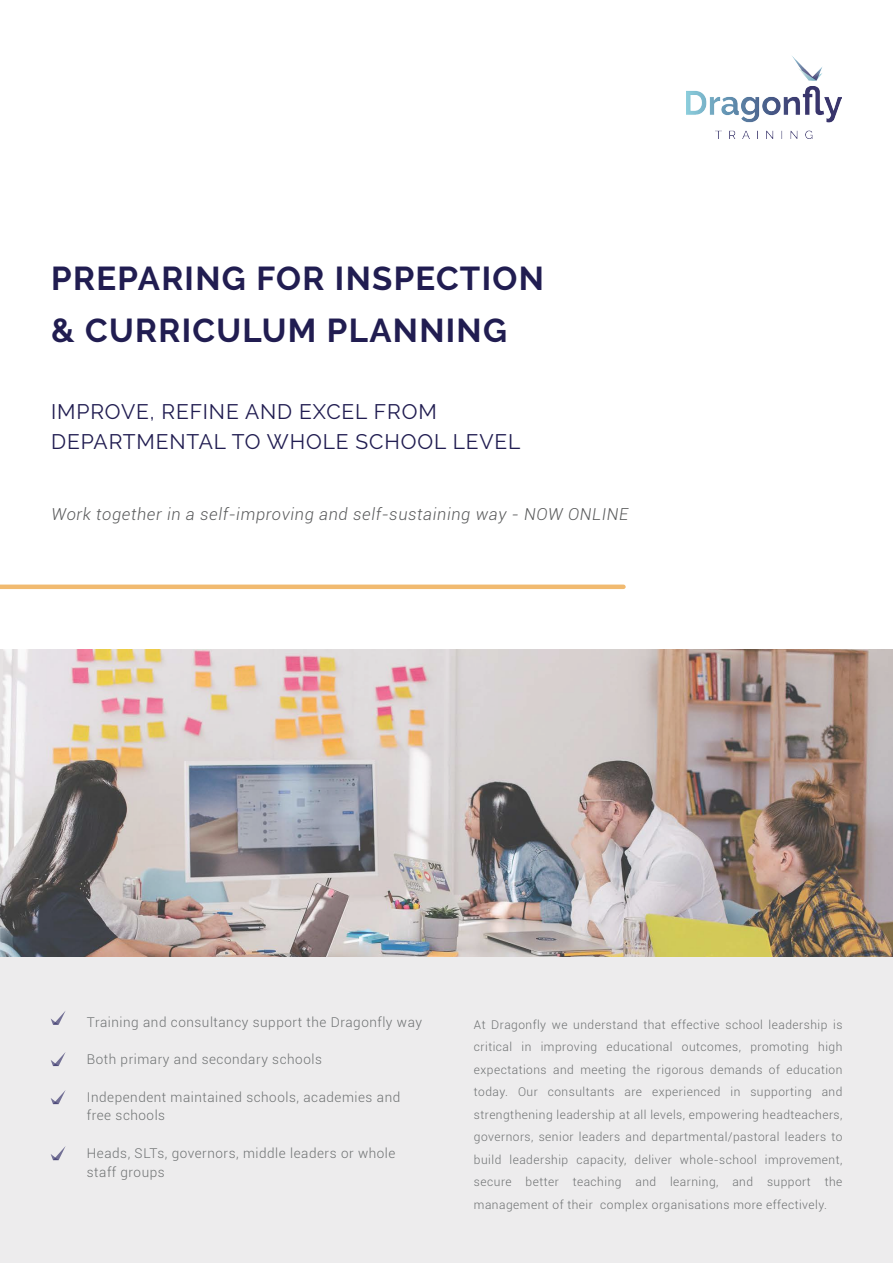
<style>
.page{position:relative;width:893px;height:1263px;background:#fff}
.page>*{position:absolute;margin:0;border:0;box-sizing:border-box;transform-origin:0 0}
.t1{font:700 33px/52.5px "Raleway";letter-spacing:.04em;color:#211d51}
.t2{font:21px/30px "Raleway";letter-spacing:.04em;color:#211d51}
.t3{font:italic 300 16.5px "Roboto";letter-spacing:.04em;color:#58595a}
.t4{font:300 13.5px/18.8px "Roboto";letter-spacing:.04em;color:#6e7172}
.t5{font:300 12px/22.5px "Roboto";letter-spacing:.04em;color:#6e7172;text-align:justify}
</style>
<div class="page">
<img style="left:687px;top:56px;width:154px;height:82px">
<img style="left:0;top:650px;width:893px;height:308px">
<div style="left:0;top:584px;width:623px;height:5px;background:#f1ba70"></div>
<div style="left:0;top:958px;width:893px;height:305px;background:#edeced"></div>
<svg style="left:51px;top:1011px;width:15px;height:14px"></svg>
<svg style="left:51px;top:1146px;width:15px;height:14px"></svg>
<svg style="left:51px;top:1052px;width:15px;height:14px"></svg>
<svg style="left:51px;top:1090px;width:15px;height:14px"></svg>
<h1 class="t1" style="left:51px;top:252px;width:494px">PREPARING FOR INSPECTION &amp; CURRICULUM PLANNING</h1>
<h2 class="t2" style="left:51px;top:396px;width:471px">IMPROVE, REFINE AND EXCEL FROM<br>DEPARTMENTAL TO WHOLE SCHOOL LEVEL</h2>
<h3 class="t3" style="left:52px;top:503px;width:578px">Work together in a self-improving and self-sustaining way - NOW ONLINE</h3>
<p class="t4" style="left:87px;top:1012px;width:337px">Training and consultancy support the Dragonfly way</p>
<p class="t4" style="left:87px;top:1049px;width:236px">Both primary and secondary schools</p>
<p class="t4" style="left:87px;top:1087px;width:315px">Independent maintained schools, academies and free schools</p>
<p class="t4" style="left:87px;top:1143px;width:310px">Heads, SLTs, governors, middle leaders or whole staff groups</p>
<p class="t5" style="left:474px;top:1013px;width:370px">At Dragonfly we understand that effective school leadership is critical in improving educational outcomes, promoting high expectations and meeting the rigorous demands of education today. Our consultants are experienced in supporting and strengthening leadership at all levels, empowering headteachers, governors, senior leaders and departmental/pastoral leaders to build leadership capacity, deliver whole-school improvement, secure better teaching and learning, and support the management of their complex organisations more effectively.</p>
</div>
